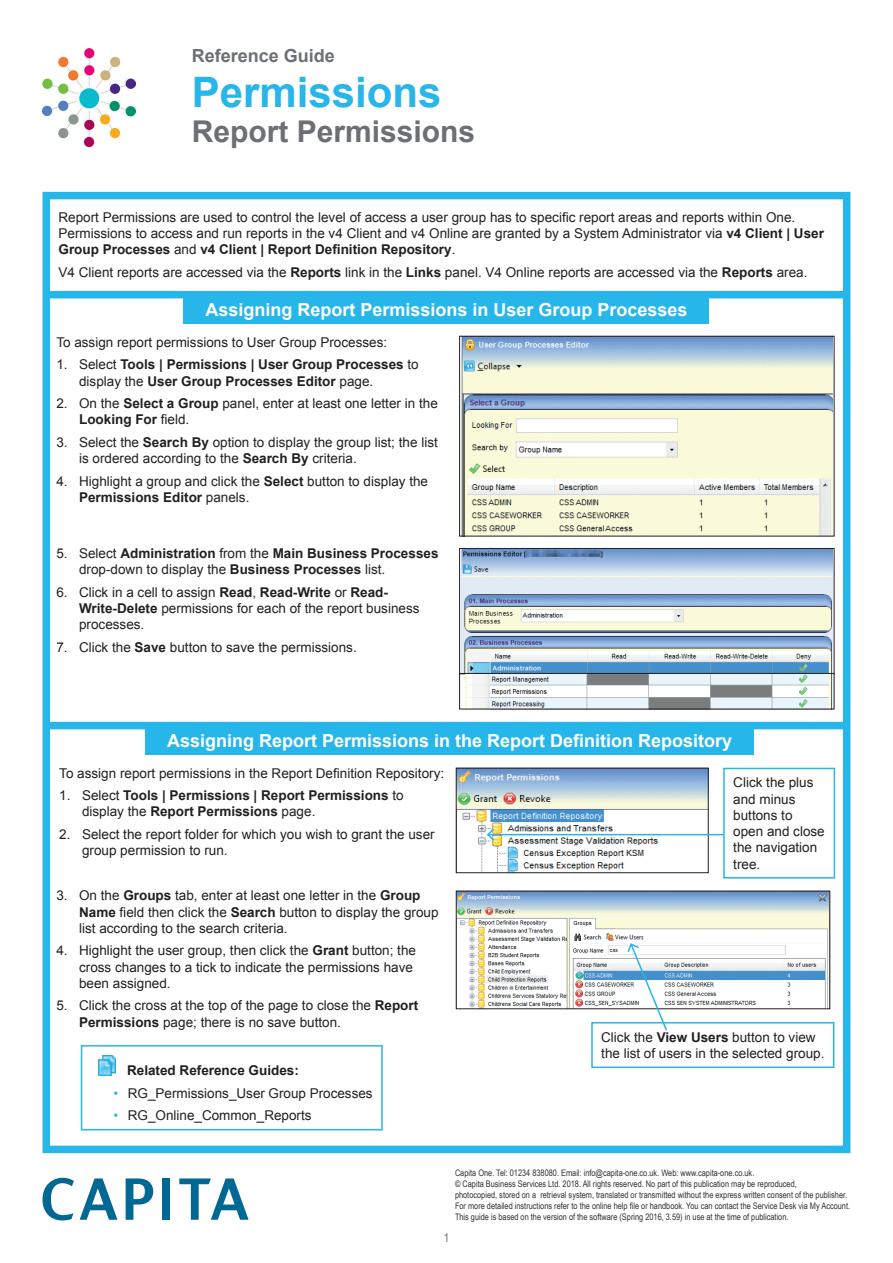
<style>
.page{position:relative;width:893px;height:1263px;background:#fff}
.page>*{position:absolute;margin:0;border:0;box-sizing:border-box;transform-origin:0 0}
.t1{font:700 42px "Arial";color:#26b6ea}
.t2{font:700 30px "Arial";color:#6c6f73}
.t3{font:700 18px "Arial";color:#fff}
.t4{font:700 18px "Arial";color:#6c6f73}
.t5{font:13.5px/16.2px "Arial";color:#231f20}
.t6{font:700 13.5px/16.2px "Arial";color:#231f20}
.t7{font:12px "Arial Narrow";color:#6c6f73}
.t8{font:9px/10.8px "Arial Narrow";color:#323235}
.s1{font-weight:700}
.s2{font-weight:400}
.s3{color:#26b6ea}
</style>
<div class="page">
<div style="left:43px;top:192px;width:807px;height:961px;border:8px solid #26b6ea"></div>
<div style="left:184px;top:295px;width:525px;height:29px;background:#26b6ea"></div>
<div style="left:146px;top:725px;width:608px;height:30px;background:#26b6ea"></div>
<div style="left:49px;top:291px;width:795px;height:7px;background:#26b6ea"></div>
<div style="left:49px;top:722px;width:795px;height:7px;background:#26b6ea"></div>
<svg style="left:126px;top:1178px;width:27px;height:42px"></svg>
<div style="left:162px;top:1178px;width:8px;height:42px;background:#006893"></div>
<svg style="left:43px;top:1178px;width:31px;height:42px"></svg>
<svg style="left:80px;top:1178px;width:37px;height:42px"></svg>
<svg style="left:179px;top:1178px;width:70px;height:42px"></svg>
<img style="left:43px;top:49px;width:93px;height:97px">
<img style="left:461px;top:338px;width:371px;height:196px">
<div style="left:459px;top:336px;width:375px;height:200px;border:1px solid #231f20"></div>
<img style="left:461px;top:550px;width:371px;height:122px">
<div style="left:459px;top:548px;width:375px;height:126px;border:1px solid #231f20"></div>
<img style="left:465px;top:675px;width:367px;height:32px">
<div style="left:459px;top:673px;width:375px;height:36px;border:1px solid #231f20"></div>
<img style="left:458px;top:770px;width:249px;height:101px">
<div style="left:456px;top:768px;width:253px;height:105px;border:1px solid #231f20"></div>
<img style="left:458px;top:893px;width:370px;height:114px">
<div style="left:456px;top:891px;width:374px;height:118px;border:1px solid #231f20"></div>
<div style="left:723px;top:768px;width:112px;height:110px;border:2px solid #26b6ea"></div>
<div style="left:591px;top:1022px;width:243px;height:46px;border:2px solid #26b6ea"></div>
<img style="left:98px;top:1055px;width:18px;height:20px">
<div style="left:81px;top:1045px;width:302px;height:85px;border:2px solid #26b6ea"></div>
<hr style="left:488px;top:834px;width:235px;height:1px;background:#26b6ea">
<svg style="left:486px;top:827px;width:10px;height:15px"></svg>
<svg style="left:626px;top:942px;width:42px;height:89px"></svg>
<h3 class="t4" style="left:192px;top:44px;width:145px">Reference Guide</h3>
<h1 class="t1" style="left:192px;top:64px;width:251px">Permissions</h1>
<h2 class="t2" style="left:192px;top:112px;width:285px">Report Permissions</h2>
<p class="t5" style="left:59px;top:209px;width:767px">Report Permissions are used to control the level of access a user group has to specific report areas and reports within One.<br>Permissions to access and run reports in the v4 Client and v4 Online are granted by a System Administrator via <span class="s1">v4 Client | User<br>Group Processes</span> and <span class="s1">v4 Client | Report Definition Repository</span>.</p>
<p class="t5" style="left:59px;top:264px;width:750px">V4 Client reports are accessed via the <span class="s1">Reports</span> link in the <span class="s1">Links</span> panel. V4 Online reports are accessed via the <span class="s1">Reports</span> area.</p>
<h3 class="t3" style="left:205px;top:298px;width:484px">Assigning Report Permissions in User Group Processes</h3>
<p class="t5" style="left:56px;top:334px;width:332px">To assign report permissions to User Group Processes:</p>
<p class="t6" style="left:79px;top:357px;width:341px;text-indent:-23px"><span class="s2">1. Select</span> Tools | Permissions | User Group Processes <span class="s2">to display the</span> User Group Processes Editor <span class="s2">page.</span></p>
<p class="t5" style="left:79px;top:395px;width:360px;text-indent:-23px">2. On the <span class="s1">Select a Group</span> panel, enter at least one letter in the<br><span class="s1">Looking For</span> field.</p>
<p class="t5" style="left:79px;top:434px;width:360px;text-indent:-23px">3. Select the <span class="s1">Search By</span> option to display the group list; the list is ordered according to the <span class="s1">Search By</span> criteria.</p>
<p class="t5" style="left:79px;top:473px;width:350px;text-indent:-23px">4. Highlight a group and click the <span class="s1">Select</span> button to display the<br><span class="s1">Permissions Editor</span> panels.</p>
<p class="t6" style="left:79px;top:545px;width:361px;text-indent:-23px"><span class="s2">5. Select</span> Administration <span class="s2">from the</span> Main Business Processes <span class="s2">drop-down to display the</span> Business Processes <span class="s2">list.</span></p>
<p class="t5" style="left:79px;top:584px;width:342px;text-indent:-23px">6. Click in a cell to assign <span class="s1">Read</span>, <span class="s1">Read-Write</span> or <span class="s1">Read-<br>Write-Delete</span> permissions for each of the report business processes.</p>
<p class="t5" style="left:56px;top:639px;width:302px">7. Click the <span class="s1">Save</span> button to save the permissions.</p>
<h3 class="t3" style="left:167px;top:729px;width:567px">Assigning Report Permissions in the Report Definition Repository</h3>
<p class="t5" style="left:59px;top:765px;width:386px">To assign report permissions in the Report Definition Repository:</p>
<p class="t6" style="left:82px;top:788px;width:323px;text-indent:-23px"><span class="s2">1. Select</span> Tools | Permissions | Report Permissions <span class="s2">to display the</span> Report Permissions <span class="s2">page.</span></p>
<p class="t5" style="left:82px;top:826px;width:354px;text-indent:-23px">2. Select the report folder for which you wish to grant the user group permission to run.</p>
<p class="t5" style="left:79px;top:888px;width:361px;text-indent:-23px">3. On the <span class="s1">Groups</span> tab, enter at least one letter in the <span class="s1">Group<br>Name</span> field then click the <span class="s1">Search</span> button to display the group list according to the search criteria.</p>
<p class="t5" style="left:79px;top:943px;width:338px;text-indent:-23px">4. Highlight the user group, then click the <span class="s1">Grant</span> button; the cross changes to a tick to indicate the permissions have been assigned.</p>
<p class="t5" style="left:79px;top:998px;width:341px;text-indent:-23px">5. Click the cross at the top of the page to close the <span class="s1">Report<br>Permissions</span> page; there is no save button.</p>
<p class="t6" style="left:127px;top:1063px;width:173px">Related Reference Guides:</p>
<p class="t5" style="left:114px;top:1085px;width:261px"><span class="s3">•</span> RG_Permissions_User Group Processes</p>
<p class="t5" style="left:114px;top:1108px;width:200px"><span class="s3">•</span> RG_Online_Common_Reports</p>
<p class="t5" style="left:733px;top:775px;width:93px">Click the plus and minus buttons to open and close the navigation tree.</p>
<p class="t5" style="left:601px;top:1029px;width:225px">Click the <span class="s1">View Users</span> button to view the list of users in the selected group.</p>
<p class="t8" style="left:455px;top:1167px;width:397px">Capita One. Tel: 01234 838080. Email: info@capita-one.co.uk. Web: www.capita-one.co.uk.<br>© Capita Business Services Ltd. 2018. All rights reserved. No part of this publication may be reproduced,<br>photocopied, stored on a retrieval system, translated or transmitted without the express written consent of the publisher.<br>For more detailed instructions refer to the online help file or handbook. You can contact the Service Desk via My Account.<br>This guide is based on the version of the software (Spring 2016, 3.59) in use at the time of publication.</p>
<p class="t7" style="left:444px;top:1229px;width:7px">1</p>
</div>
